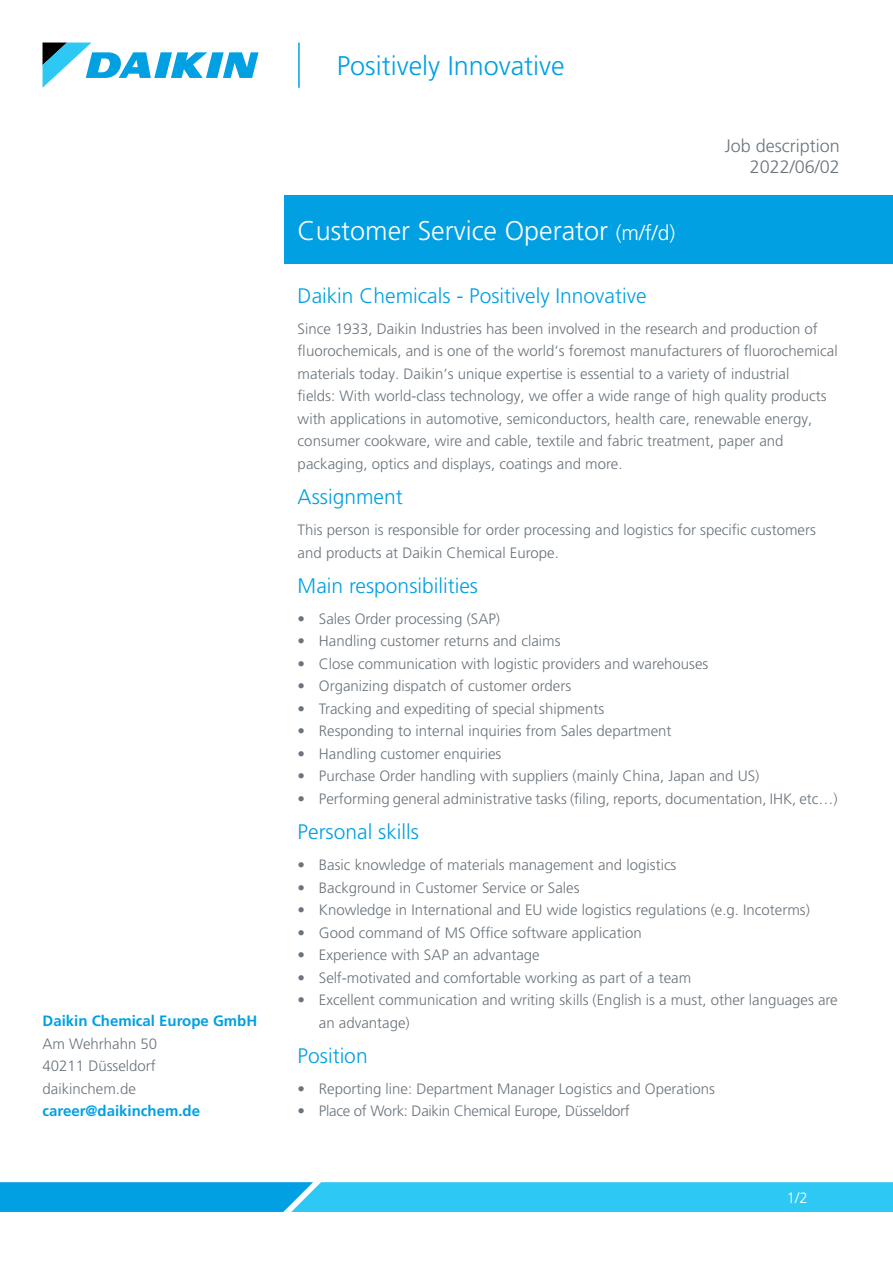
<style>
.page{position:relative;width:893px;height:1263px;background:#fff}
.page>*{position:absolute;margin:0;border:0;box-sizing:border-box;transform-origin:0 0}
.t1{font:300 27px "Frutiger LT Pro";color:#fff}
.t2{font:300 27px "Frutiger LT Pro";color:#00a0e3}
.t3{font:300 21px "Frutiger LT Pro";color:#00a0e3}
.t4{font:300 18px "Frutiger LT Pro";color:#6a747c}
.t5{font:300 15px/22.5px "Frutiger LT Pro";color:#6a747c}
.t6{font:300 15px "Frutiger LT Pro";letter-spacing:-.02em;color:#6a747c}
.t7{font:700 15px "Frutiger LT Pro";color:#00a0e3}
.t8{font:300 15px "Frutiger LT Pro";color:#fff}
.s1{font-size:21px}
</style>
<div class="page">
<hr style="left:298px;top:43px;width:2px;height:45px;background:#00a0e3">
<svg style="left:43px;top:43px;width:216px;height:45px"></svg>
<div style="left:285px;top:196px;width:608px;height:68px;background:#00a0e3"></div>
<svg style="left:0;top:1182px;width:893px;height:30px;background:#2be"></svg>
<p class="t7" style="left:43px;top:1012px;width:216px">Daikin Chemical Europe GmbH</p>
<p class="t5" style="left:43px;top:1032px;width:116px;text-align:justify">Am Wehrhahn 50<br>40211 Düsseldorf daikinchem.de</p>
<p class="t7" style="left:43px;top:1102px;width:159px">career@daikinchem.de</p>
<h1 class="t2" style="left:337px;top:50px;width:229px">Positively Innovative</h1>
<h1 class="t1" style="left:298px;top:215px;width:379px">Customer Service Operator <span class="s1">(m/f/d)</span></h1>
<p class="t4" style="left:725px;top:135px;width:117px">Job description</p>
<p class="t4" style="left:750px;top:156px;width:92px">2022/06/02</p>
<h2 class="t3" style="left:298px;top:283px;width:350px">Daikin Chemicals - Positively Innovative</h2>
<p class="t5" style="left:298px;top:317px;width:542px">Since 1933, Daikin Industries has been involved in the research and production of fluorochemicals, and is one of the world‘s foremost manufacturers of fluorochemical materials today. Daikin‘s unique expertise is essential to a variety of industrial<br>fields: With world-class technology, we offer a wide range of high quality products with applications in automotive, semiconductors, health care, renewable energy, consumer cookware, wire and cable, textile and fabric treatment, paper and packaging, optics and displays, coatings and more.</p>
<h2 class="t3" style="left:298px;top:485px;width:107px">Assignment</h2>
<p class="t5" style="left:298px;top:519px;width:520px">This person is responsible for order processing and logistics for specific customers and products at Daikin Chemical Europe.</p>
<h2 class="t3" style="left:298px;top:573px;width:182px">Main responsibilities</h2>
<p class="t5" style="left:298px;top:607px;width:204px">• Sales Order processing (SAP)</p>
<p class="t5" style="left:298px;top:630px;width:264px">• Handling customer returns and claims</p>
<p class="t5" style="left:298px;top:652px;width:412px">• Close communication with logistic providers and warehouses</p>
<p class="t5" style="left:298px;top:675px;width:275px">• Organizing dispatch of customer orders</p>
<p class="t5" style="left:298px;top:697px;width:308px">• Tracking and expediting of special shipments</p>
<p class="t5" style="left:298px;top:720px;width:375px">• Responding to internal inquiries from Sales department</p>
<p class="t5" style="left:298px;top:742px;width:205px">• Handling customer enquiries</p>
<p class="t5" style="left:298px;top:765px;width:463px">• Purchase Order handling with suppliers (mainly China, Japan and US)</p>
<p class="t5" style="left:298px;top:787px;width:542px">• Performing general administrative tasks (filing, reports, documentation, IHK, etc…)</p>
<h2 class="t3" style="left:298px;top:820px;width:123px">Personal skills</h2>
<p class="t5" style="left:298px;top:854px;width:380px">• Basic knowledge of materials management and logistics</p>
<p class="t5" style="left:298px;top:876px;width:283px">• Background in Customer Service or Sales</p>
<p class="t5" style="left:298px;top:899px;width:514px">• Knowledge in International and EU wide logistics regulations (e.g. Incoterms)</p>
<p class="t5" style="left:298px;top:921px;width:346px">• Good command of MS Office software application</p>
<p class="t5" style="left:298px;top:944px;width:244px">• Experience with SAP an advantage</p>
<p class="t5" style="left:298px;top:966px;width:395px">• Self-motivated and comfortable working as part of a team</p>
<p class="t5" style="left:319px;top:989px;width:520px;text-indent:-21px">• Excellent communication and writing skills (English is a must, other languages are an advantage)</p>
<h2 class="t3" style="left:298px;top:1043px;width:72px">Position</h2>
<p class="t5" style="left:298px;top:1077px;width:419px">• Reporting line: Department Manager Logistics and Operations</p>
<p class="t6" style="left:298px;top:1102px;width:334px">• Place of Work: Daikin Chemical Europe, Düsseldorf</p>
<p class="t8" style="left:787px;top:1189px;width:22px">1/2</p>
</div>
